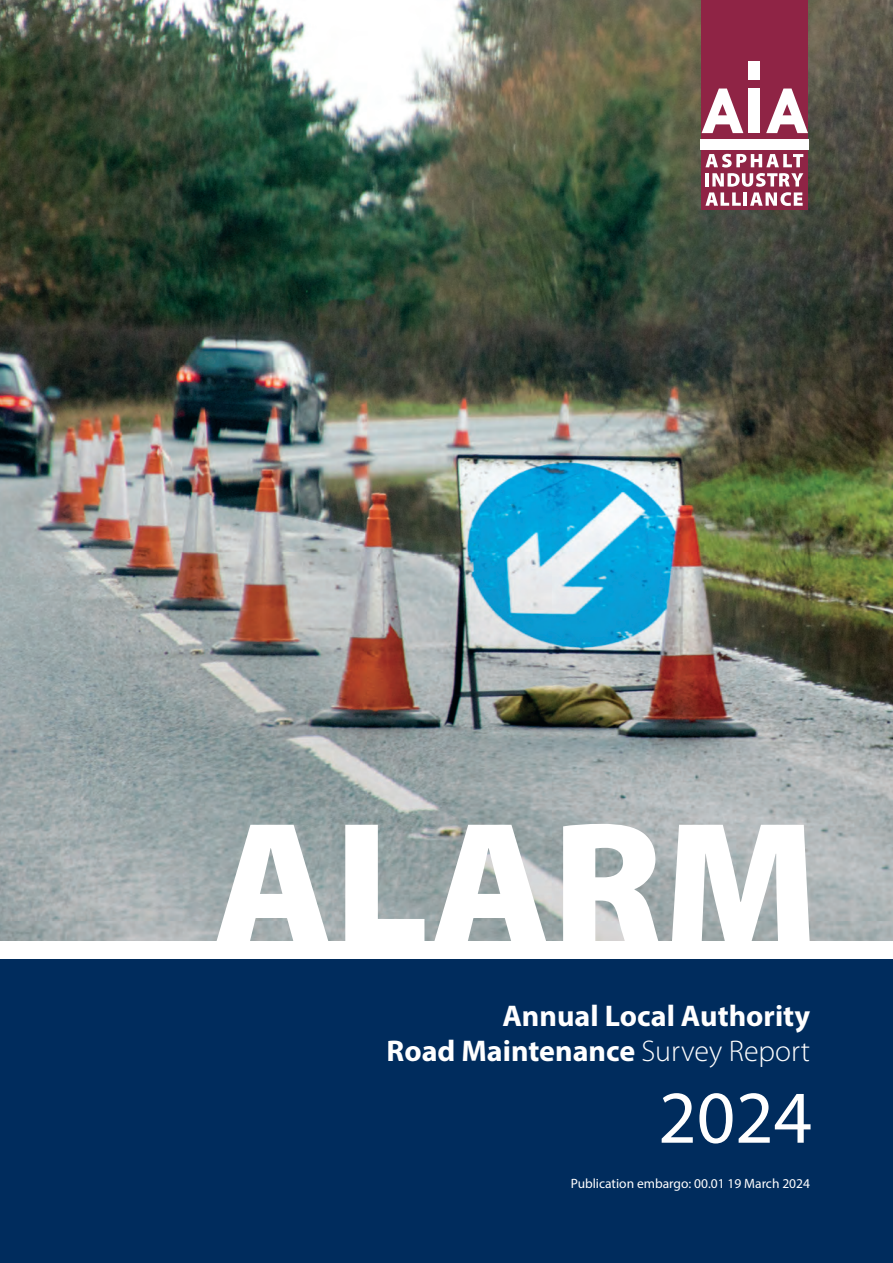
<style>
.page{position:relative;width:893px;height:1263px;background:#002c5d}
.page>*{position:absolute;margin:0;border:0;box-sizing:border-box;transform-origin:0 0}
.t1{font:900 180px "Myriad Pro";color:#fff}
.t2{font:75px "Myriad Pro";color:#fff}
.t3{font:700 30px/34.5px "Myriad Pro";color:#fff;text-align:right}
.t4{font:13.5px "Myriad Pro";color:#fff}
.s1{font-weight:300}
</style>
<div class="page">
<img style="left:0;top:0;width:893px;height:941px">
<div style="left:0;top:942px;width:893px;height:17px;background:#fff"></div>
<div style="left:702px;top:0;width:106px;height:210px;background:#8f2445"></div>
<svg style="left:705px;top:154px;width:98px;height:52px"></svg>
<svg style="left:702px;top:89px;width:41px;height:44px"></svg>
<svg style="left:766px;top:89px;width:42px;height:44px"></svg>
<div style="left:749px;top:89px;width:11px;height:44px;background:#fff"></div>
<div style="left:749px;top:62px;width:11px;height:18px;background:#fff"></div>
<div style="left:701px;top:139px;width:108px;height:10px;background:#fff"></div>
<h1 class="t1" style="left:213px;top:765px;width:608px">ALARM</h1>
<p class="t3" style="left:387px;top:998px;width:425px">Annual Local Authority<br>Road Maintenance <span class="s1">Survey Report</span></p>
<h2 class="t2" style="left:658px;top:1071px;width:155px">2024</h2>
<p class="t4" style="left:571px;top:1175px;width:241px">Publication embargo: 00.01 19 March 2024</p>
</div>
